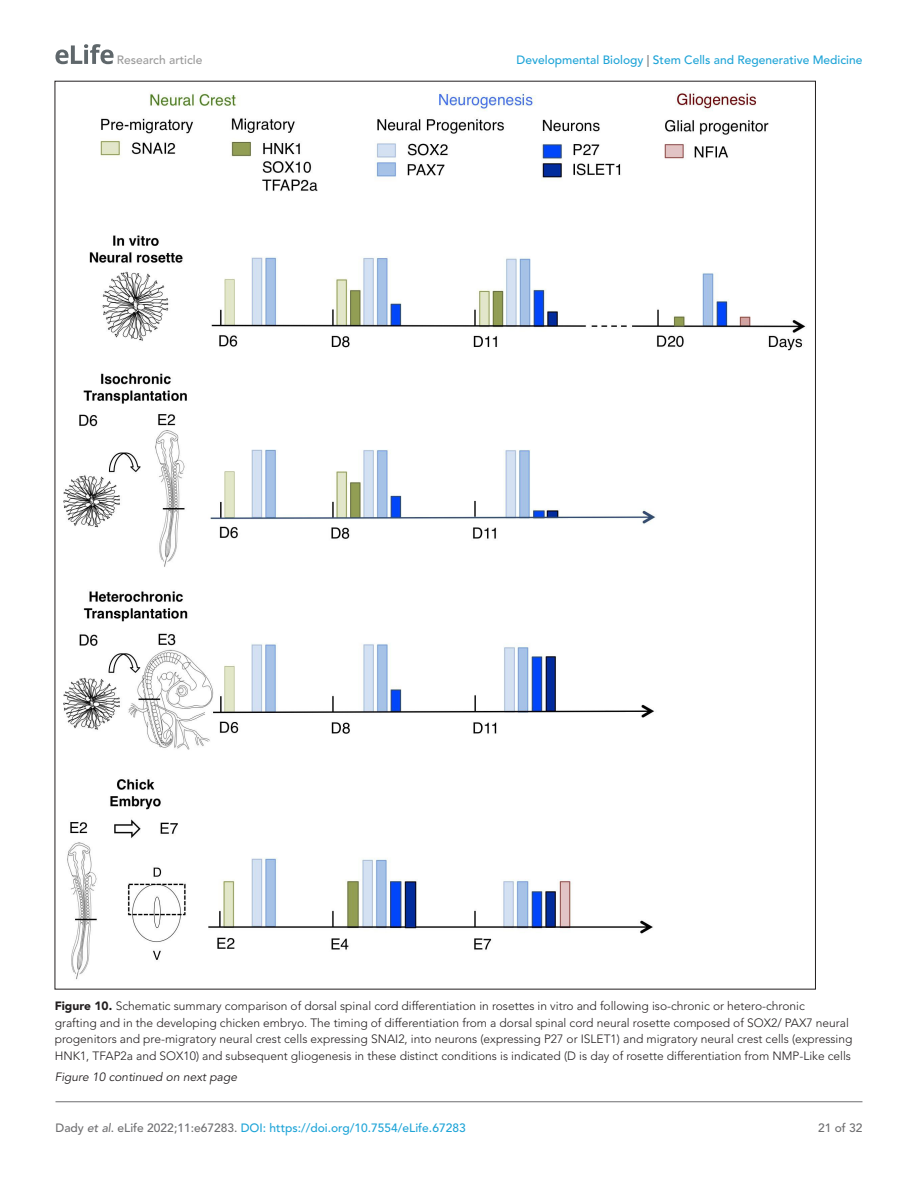
<style>
.page{position:relative;width:918px;height:1188px;background:#fff}
.page>*{position:absolute;margin:0;border:0;box-sizing:border-box;transform-origin:0 0}
.t1{font:300 12px/16.5px "Avenir LT Std";color:#231f20}
.t2{font:500 12px "Avenir LT Std";color:#1ea4d7}
.t3{font:italic 12px "Avenir LT Std";color:#231f20}
.t4{font:500 12px "Avenir LT Std";color:#9a9a9a}
.t5{font:500 12px "Avenir LT Std";color:#6e6e70}
.s1{color:#6e6e70}
.s2{font-weight:900}
.s3{font-style:italic;color:#6e6e70}
</style>
<div class="page">
<svg style="left:55px;top:44px;width:59px;height:20px"></svg>
<hr style="left:56px;top:1101px;width:806px;height:1px;background:#6e6e70">
<img style="left:64px;top:90px;width:742px;height:890px">
<p class="t4" style="left:117px;top:53px;width:87px">Research article</p>
<p class="t2" style="left:517px;top:53px;width:347px">Developmental Biology <span class="s1">|</span> Stem Cells and Regenerative Medicine</p>
<p class="t1" style="left:55px;top:998px;width:799px"><span class="s2">Figure 10.</span> Schematic summary comparison of dorsal spinal cord differentiation in rosettes in vitro and following iso-chronic or hetero-chronic<br>grafting and in the developing chicken embryo. The timing of differentiation from a dorsal spinal cord neural rosette composed of SOX2/ PAX7 neural progenitors and pre-migratory neural crest cells expressing SNAI2, into neurons (expressing P27 or ISLET1) and migratory neural crest cells (expressing HNK1, TFAP2a and SOX10) and subsequent gliogenesis in these distinct conditions is indicated (D is day of rosette differentiation from NMP-Like cells</p>
<p class="t3" style="left:55px;top:1070px;width:184px">Figure 10 continued on next page</p>
<p class="t2" style="left:56px;top:1121px;width:412px"><span class="s1">Dady</span> <span class="s3">et al</span><span class="s1">. eLife 2022;11:e67283.</span> DOI: https://doi.org/10.7554/eLife.67283</p>
<p class="t5" style="left:818px;top:1121px;width:46px">21 of 32</p>
</div>
